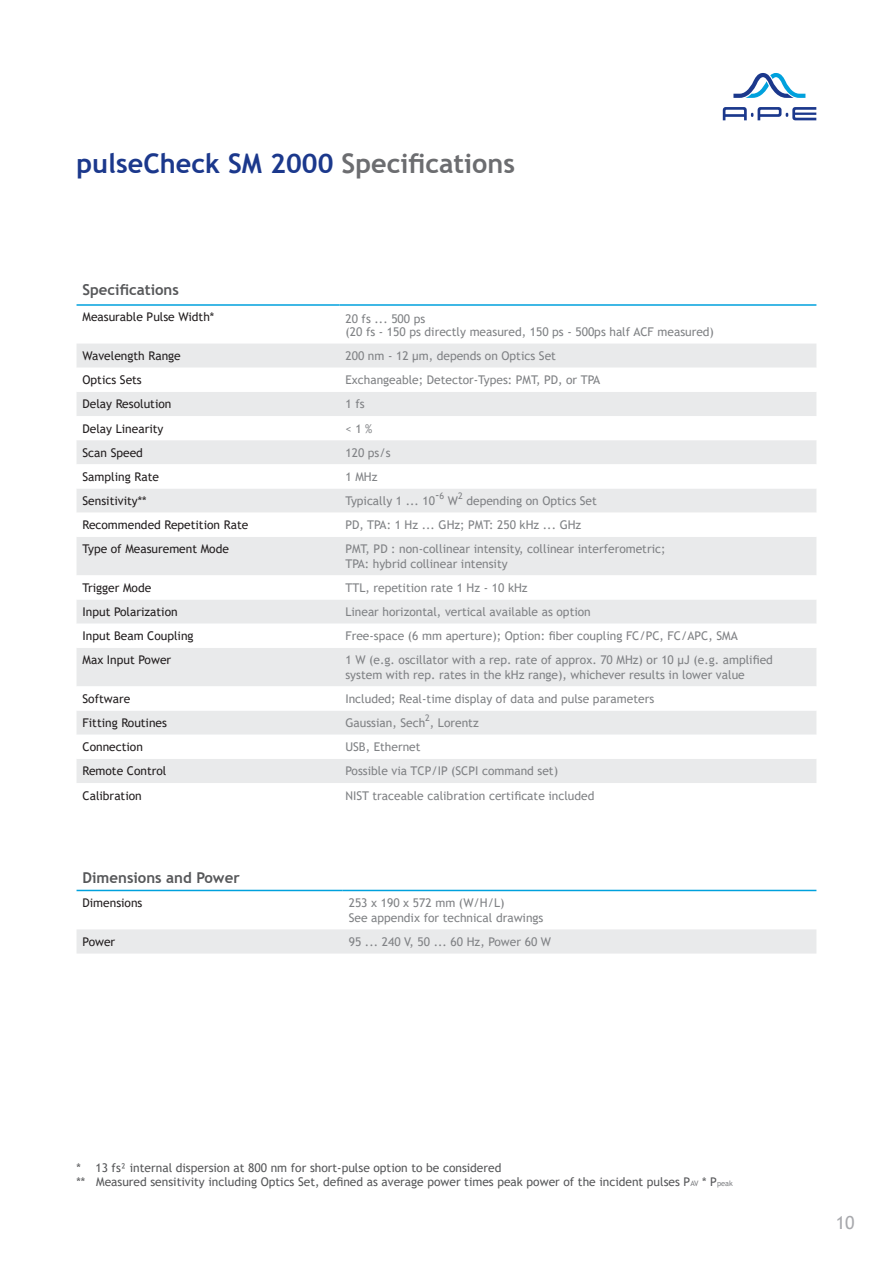
<style>
.page{position:relative;width:893px;height:1263px;background:#fff}
.page>*{position:absolute;margin:0;border:0;box-sizing:border-box;transform-origin:0 0}
.Seitenüberschrift_fe{font:700 27px "Trebuchet MS";color:#1b388c}
.t1{font:18px "Trebuchet MS";color:#a8a9ad}
.Tabellen_Überschrift{font:700 15px "Trebuchet MS";color:#57585a}
.Tabellen_Text_rechts{font:12px/14.4px "Trebuchet MS";color:#808285}
.Tabellen_Text_links{font:12px "Trebuchet MS";color:#231f20}
.Fußnoten{font:12px "Trebuchet MS";color:#57585a}
.Tabellen_Text_rechts-2{font:9px "Trebuchet MS";color:#808285}
.s1{color:#6c6d70}
.s2{font-size:9px}
.s3{font-size:7.5px;color:#808285}
</style>
<div class="page">
<svg style="left:723px;top:107px;width:93px;height:13px"></svg>
<svg style="left:733px;top:73px;width:72px;height:25px"></svg>
<div style="left:77px;top:929px;width:739px;height:24px;background:#e9eaeb"></div>
<hr style="left:77px;top:890px;width:266px;height:1px;background:#00a1dd">
<hr style="left:343px;top:890px;width:473px;height:1px;background:#00a1dd">
<div style="left:77px;top:344px;width:739px;height:24px;background:#e9eaeb"></div>
<svg style="left:77px;top:392px;width:739px;height:391px;fill:#e9eaeb"></svg>
<hr style="left:77px;top:304px;width:262px;height:2px;background:#00a1dd">
<hr style="left:339px;top:304px;width:477px;height:2px;background:#00a1dd">
<p class="Seitenüberschrift_fe" style="left:77px;top:147px;width:440px">pulseCheck SM 2000 <span class="s1">Specifications</span></p>
<p class="Tabellen_Überschrift" style="left:83px;top:280px;width:98px">Specifications</p>
<p class="Tabellen_Text_links" style="left:83px;top:310px;width:133px">Measurable Pulse Width*</p>
<p class="Tabellen_Text_rechts" style="left:345px;top:311px;width:81px">20 fs ... 500 ps</p>
<p class="Tabellen_Text_rechts" style="left:345px;top:324px;width:370px">(20 fs - 150 ps directly measured, 150 ps - 500ps half ACF measured)</p>
<p class="Tabellen_Text_links" style="left:83px;top:348px;width:100px">Wavelength Range</p>
<p class="Tabellen_Text_rechts" style="left:345px;top:348px;width:212px">200 nm - 12 µm, depends on Optics Set</p>
<p class="Tabellen_Text_links" style="left:83px;top:372px;width:61px">Optics Sets</p>
<p class="Tabellen_Text_rechts" style="left:345px;top:373px;width:256px">Exchangeable; Detector-Types: PMT, PD, or TPA</p>
<p class="Tabellen_Text_links" style="left:83px;top:397px;width:90px">Delay Resolution</p>
<p class="Tabellen_Text_rechts" style="left:345px;top:397px;width:21px">1 fs</p>
<p class="Tabellen_Text_links" style="left:83px;top:421px;width:82px">Delay Linearity</p>
<p class="Tabellen_Text_rechts" style="left:345px;top:421px;width:28px">&lt; 1 %</p>
<p class="Tabellen_Text_links" style="left:83px;top:445px;width:62px">Scan Speed</p>
<p class="Tabellen_Text_rechts" style="left:345px;top:445px;width:47px">120 ps/s</p>
<p class="Tabellen_Text_links" style="left:83px;top:469px;width:78px">Sampling Rate</p>
<p class="Tabellen_Text_rechts" style="left:345px;top:469px;width:33px">1 MHz</p>
<p class="Tabellen_Text_links" style="left:83px;top:493px;width:66px">Sensitivity**</p>
<p class="Tabellen_Text_rechts" style="left:345px;top:493px;width:91px">Typically 1 ... 10</p>
<p class="Tabellen_Text_rechts" style="left:435px;top:487px;width:11px">-<span class="s2">6</span></p>
<p class="Tabellen_Text_rechts-2" style="left:458px;top:490px;width:6px">2</p>
<p class="Tabellen_Text_rechts" style="left:466px;top:493px;width:132px">depending on Optics Set</p>
<p class="Tabellen_Text_rechts" style="left:448px;top:493px;width:12px">W</p>
<p class="Tabellen_Text_links" style="left:83px;top:517px;width:167px">Recommended Repetition Rate</p>
<p class="Tabellen_Text_rechts" style="left:345px;top:518px;width:237px">PD, TPA: 1 Hz ... GHz; PMT: 250 kHz ... GHz</p>
<p class="Tabellen_Text_links" style="left:83px;top:541px;width:148px">Type of Measurement Mode</p>
<p class="Tabellen_Text_rechts" style="left:345px;top:542px;width:322px">PMT, PD : non-collinear intensity, collinear interferometric;</p>
<p class="Tabellen_Text_rechts" style="left:345px;top:556px;width:164px">TPA: hybrid collinear intensity</p>
<p class="Tabellen_Text_links" style="left:83px;top:580px;width:70px">Trigger Mode</p>
<p class="Tabellen_Text_rechts" style="left:345px;top:580px;width:184px">TTL, repetition rate 1 Hz - 10 kHz</p>
<p class="Tabellen_Text_links" style="left:83px;top:604px;width:97px">Input Polarization</p>
<p class="Tabellen_Text_rechts" style="left:345px;top:604px;width:247px">Linear horizontal, vertical available as option</p>
<p class="Tabellen_Text_links" style="left:83px;top:628px;width:113px">Input Beam Coupling</p>
<p class="Tabellen_Text_rechts" style="left:345px;top:629px;width:394px">Free-space (6 mm aperture); Option: fiber coupling FC/PC, FC/APC, SMA</p>
<p class="Tabellen_Text_links" style="left:83px;top:652px;width:90px">Max Input Power</p>
<p class="Tabellen_Text_rechts" style="left:345px;top:653px;width:429px">1 W (e.g. oscillator with a rep. rate of approx. 70 MHz) or 10 μJ (e.g. amplified system with rep. rates in the kHz range), whichever results in lower value</p>
<p class="Tabellen_Text_links" style="left:83px;top:691px;width:49px">Software</p>
<p class="Tabellen_Text_rechts" style="left:345px;top:691px;width:310px">Included; Real-time display of data and pulse parameters</p>
<p class="Tabellen_Text_links" style="left:83px;top:715px;width:86px">Fitting Routines</p>
<p class="Tabellen_Text_rechts" style="left:345px;top:715px;width:135px">Gaussian, Sech , Lorentz</p>
<p class="Tabellen_Text_rechts-2" style="left:425px;top:712px;width:6px">2</p>
<p class="Tabellen_Text_links" style="left:83px;top:739px;width:62px">Connection</p>
<p class="Tabellen_Text_rechts" style="left:345px;top:740px;width:77px">USB, Ethernet</p>
<p class="Tabellen_Text_links" style="left:83px;top:763px;width:85px">Remote Control</p>
<p class="Tabellen_Text_rechts" style="left:345px;top:764px;width:214px">Possible via TCP/IP (SCPI command set)</p>
<p class="Tabellen_Text_links" style="left:83px;top:788px;width:61px">Calibration</p>
<p class="Tabellen_Text_rechts" style="left:345px;top:788px;width:250px">NIST traceable calibration certificate included</p>
<p class="Tabellen_Überschrift" style="left:83px;top:868px;width:159px">Dimensions and Power</p>
<p class="Tabellen_Text_links" style="left:83px;top:895px;width:61px">Dimensions</p>
<p class="Tabellen_Text_rechts" style="left:349px;top:896px;width:157px">253 x 190 x 572 mm (W/H/L)</p>
<p class="Tabellen_Text_rechts" style="left:349px;top:910px;width:196px">See appendix for technical drawings</p>
<p class="Tabellen_Text_links" style="left:83px;top:934px;width:34px">Power</p>
<p class="Tabellen_Text_rechts" style="left:349px;top:934px;width:204px">95 ... 240 V, 50 ... 60 Hz, Power 60 W</p>
<p class="Fußnoten" style="left:77px;top:1160px;width:426px">* 13 fs² internal dispersion at 800 nm for short-pulse option to be considered</p>
<p class="Fußnoten" style="left:77px;top:1174px;width:658px">** Measured sensitivity including Optics Set, defined as average power times peak power of the incident pulses P<span class="s3">AV</span> * P<span class="s3">peak</span></p>
<h2 class="t1" style="left:836px;top:1211px;width:20px">10</h2>
</div>
